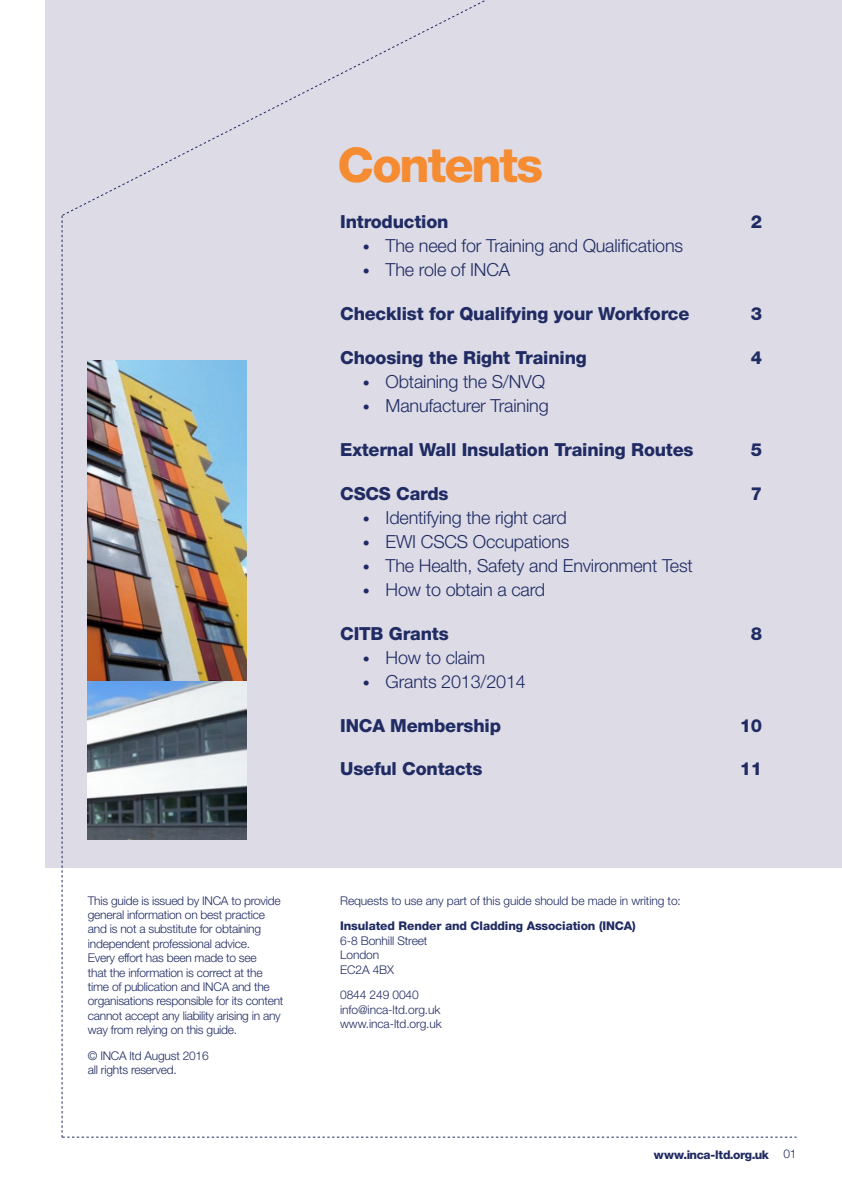
<style>
.page{position:relative;width:842px;height:1191px;background:#fff}
.page>*{position:absolute;margin:0;border:0;box-sizing:border-box;transform-origin:0 0}
.t1{font:800 48px "Helvetica Neue LT Std";letter-spacing:-.045em;color:#f68c32}
.t2{font:300 18px "Helvetica Neue LT Std";letter-spacing:-.01em;color:#1f2b62}
.t3{font:800 18px "Helvetica Neue LT Std";letter-spacing:-.01em;color:#1f2b62}
.t4{font:300 12px/14.4px "Helvetica Neue LT Std";letter-spacing:-.02em;color:#1f2b62}
.t5{font:800 12px/14.4px "Helvetica Neue LT Std";letter-spacing:-.01em;color:#1f2b62}
.s1{font-size:14px}
.s2{font-weight:300}
</style>
<div class="page">
<div style="left:45px;top:0;width:797px;height:867px;background:#dcdbe6"></div>
<svg style="left:62px;top:0;width:423px;height:216px"></svg>
<img style="left:88px;top:680px;width:159px;height:159px">
<img style="left:88px;top:360px;width:159px;height:320px">
<p class="t4" style="left:88px;top:893px;width:197px">This guide is issued by INCA to provide general information on best practice and is not a substitute for obtaining independent professional advice.<br>Every effort has been made to see<br>that the information is correct at the time of publication and INCA and the organisations responsible for its content cannot accept any liability arising in any way from relying on this guide.</p>
<p class="t4" style="left:88px;top:1048px;width:122px">© INCA ltd August 2016 all rights reserved.</p>
<p class="t1" style="left:337px;top:136px;width:207px">Contents</p>
<p class="t3" style="left:340px;top:211px;width:110px">Introduction</p>
<p class="t3" style="left:751px;top:211px;width:13px">2</p>
<p class="t2" style="left:363px;top:235px;width:322px"><span class="s1">•</span> The need for Training and Qualifications</p>
<p class="t2" style="left:363px;top:259px;width:149px"><span class="s1">•</span> The role of INCA</p>
<p class="t3" style="left:340px;top:303px;width:351px">Checklist for Qualifying your Workforce</p>
<p class="t3" style="left:751px;top:303px;width:13px">3</p>
<p class="t3" style="left:340px;top:347px;width:248px">Choosing the Right Training</p>
<p class="t3" style="left:751px;top:347px;width:13px">4</p>
<p class="t2" style="left:363px;top:371px;width:184px"><span class="s1">•</span> Obtaining the S/NVQ</p>
<p class="t2" style="left:363px;top:395px;width:187px"><span class="s1">•</span> Manufacturer Training</p>
<p class="t3" style="left:340px;top:439px;width:355px">External Wall Insulation Training Routes</p>
<p class="t3" style="left:751px;top:439px;width:13px">5</p>
<p class="t3" style="left:340px;top:483px;width:110px">CSCS Cards</p>
<p class="t3" style="left:751px;top:483px;width:13px">7</p>
<p class="t2" style="left:363px;top:506px;width:205px"><span class="s1">•</span> Identifying the right card</p>
<p class="t2" style="left:363px;top:530px;width:208px"><span class="s1">•</span> EWI CSCS Occupations</p>
<p class="t2" style="left:363px;top:554px;width:331px"><span class="s1">•</span> The Health, Safety and Environment Test</p>
<p class="t2" style="left:363px;top:578px;width:184px"><span class="s1">•</span> How to obtain a card</p>
<p class="t3" style="left:340px;top:622px;width:110px">CITB Grants</p>
<p class="t3" style="left:751px;top:622px;width:13px">8</p>
<p class="t2" style="left:363px;top:646px;width:124px"><span class="s1">•</span> How to claim</p>
<p class="t2" style="left:363px;top:670px;width:165px"><span class="s1">•</span> Grants 2013/2014</p>
<p class="t3" style="left:340px;top:714px;width:162px">INCA Membership</p>
<p class="t3" style="left:740px;top:714px;width:24px">10</p>
<p class="t3" style="left:340px;top:758px;width:144px">Useful Contacts</p>
<p class="t3" style="left:740px;top:758px;width:24px">11</p>
<p class="t4" style="left:340px;top:893px;width:342px">Requests to use any part of this guide should be made in writing to:</p>
<p class="t5" style="left:340px;top:919px;width:297px">Insulated Render and Cladding Association (INCA)<br><span class="s2">6-8 Bonhill Street<br>London<br>EC2A 4BX</span></p>
<p class="t4" style="left:340px;top:987px;width:103px">0844 249 0040 info@inca-ltd.org.uk www.inca-ltd.org.uk</p>
<p class="t5" style="left:654px;top:1147px;width:117px">www.inca-ltd.org.uk</p>
<p class="t4" style="left:783px;top:1146px;width:15px">01</p>
</div>
